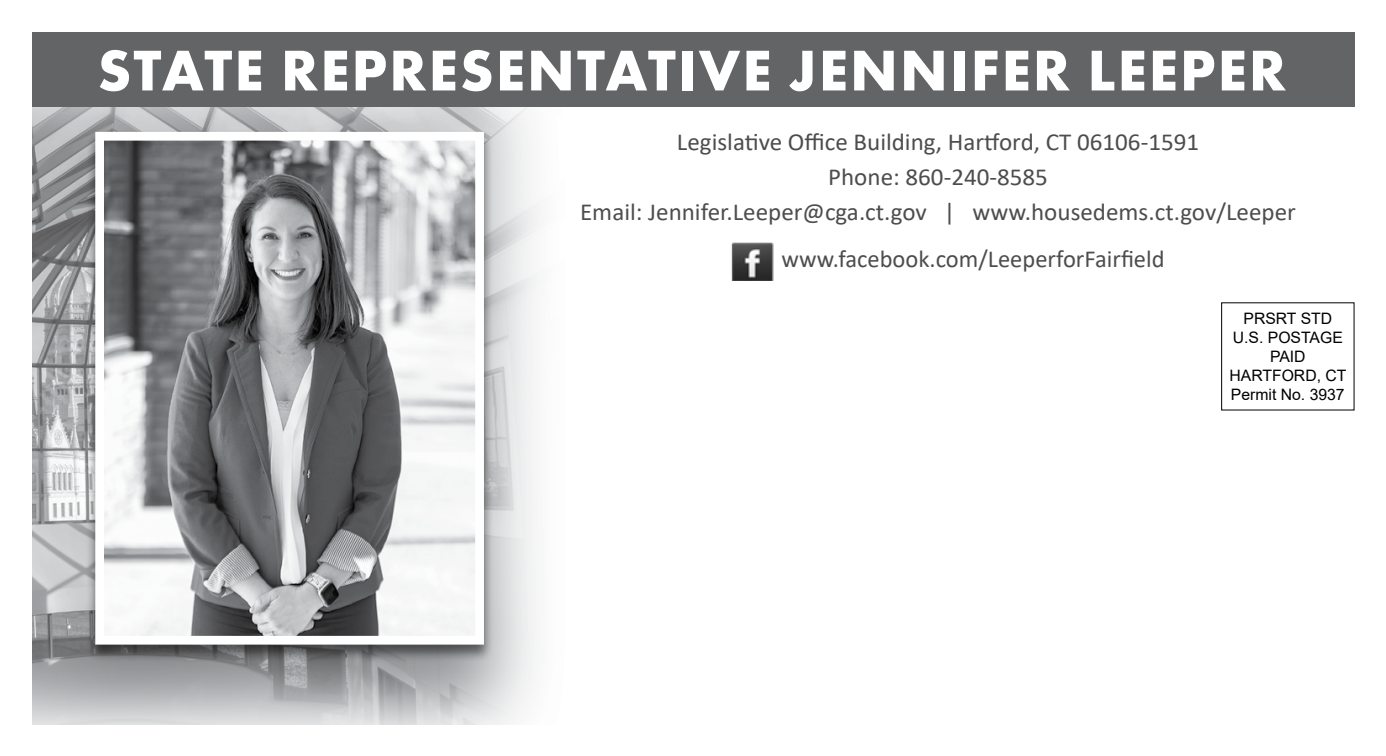
<style>
.page{position:relative;width:1386px;height:756px;background:#fff}
.page>*{position:absolute;margin:0;border:0;box-sizing:border-box;transform-origin:0 0}
.t1{font:700 59.5px "Futura PT";letter-spacing:.035em;color:#fff}
.t2{font:24.5px/35px "Calibri";color:#4d4d4f;text-align:center}
.t3{font:15.75px/18.9px "Arial";color:#000;text-align:center}
</style>
<div class="page">
<img style="left:32px;top:107px;width:508px;height:617px">
<div style="left:32px;top:32px;width:1322px;height:75px;background:#636466"></div>
<img style="left:731px;top:243px;width:43px;height:37px">
<div style="left:724px;top:241px;width:55px;height:41px;border:1px solid #fff"></div>
<div style="left:86px;top:130px;width:407px;height:532px;background:#000;opacity:.5"></div>
<img style="left:105px;top:142px;width:369px;height:493px">
<div style="left:95px;top:132px;width:389px;height:513px;border:9px solid #fff"></div>
<h1 class="t1" style="left:97px;top:32px;width:1190px">STATE REPRESENTATIVE JENNIFER LEEPER</h1>
<p class="t2" style="left:580px;top:124px;width:717px">Legislative Office Building, Hartford, CT 06106-1591<br>Phone: 860-240-8585<br>Email: Jennifer.Leeper@cga.ct.gov | www.housedems.ct.gov/Leeper</p>
<p class="t2" style="left:782px;top:241px;width:385px">www.facebook.com/LeeperforFairfield</p>
<p class="t3" style="left:1230px;top:309px;width:118px">PRSRT STD<br>U.S. POSTAGE<br>PAID<br>HARTFORD, CT<br>Permit No. 3937</p>
</div>
